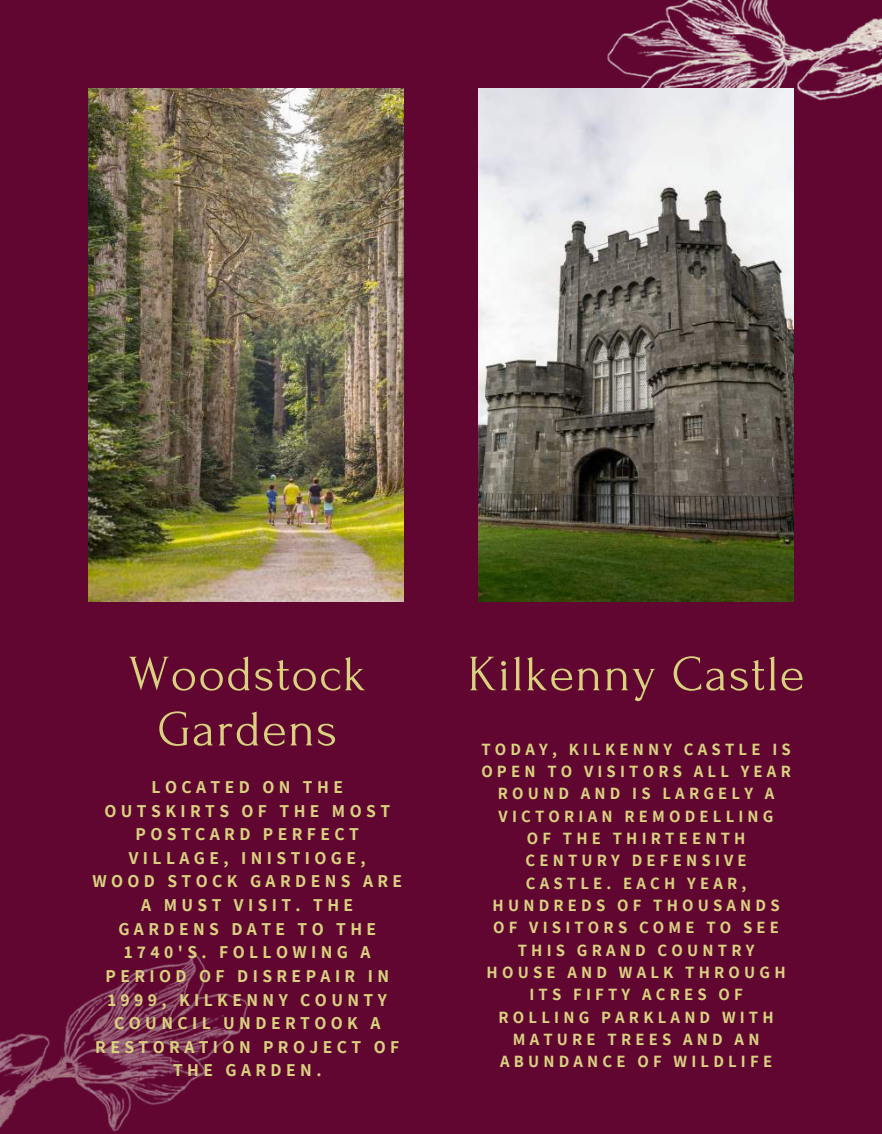
<style>
.page{position:relative;width:882px;height:1134px;background:#600630}
.page>*{position:absolute;margin:0;border:0;box-sizing:border-box;transform-origin:0 0}
.t1{font:50.75px/55.1px "Forum";letter-spacing:.025em;color:#d9d180;text-align:center}
.t2{font:700 17.68px/23.6px "Assistant";letter-spacing:.25em;color:#d9d180;text-align:center}
.t3{font:700 16.8px/22.4px "Assistant";letter-spacing:.25em;color:#d9d180;text-align:center}
</style>
<div class="page">
<img style="left:607px;top:0;width:275px;height:101px">
<img style="left:0;top:951px;width:248px;height:181px">
<img style="left:88px;top:88px;width:315px;height:513px">
<img style="left:479px;top:88px;width:315px;height:513px">
<h1 class="t1" style="left:129px;top:647px;width:239px">Woodstock<br>Gardens</h1>
<p class="t2" style="left:92px;top:775px;width:311px">LOCATED ON THE<br>OUTSKIRTS OF THE MOST<br>POSTCARD PERFECT<br>VILLAGE, INISTIOGE,<br>WOOD STOCK GARDENS ARE<br>A MUST VISIT. THE<br>GARDENS DATE TO THE<br>1740'S. FOLLOWING A<br>PERIOD OF DISREPAIR IN<br>1999, KILKENNY COUNTY<br>COUNCIL UNDERTOOK A<br>RESTORATION PROJECT OF<br>THE GARDEN.</p>
<h1 class="t1" style="left:468px;top:647px;width:338px">Kilkenny Castle</h1>
<p class="t3" style="left:481px;top:737px;width:311px">TODAY, KILKENNY CASTLE IS<br>OPEN TO VISITORS ALL YEAR<br>ROUND AND IS LARGELY A<br>VICTORIAN REMODELLING<br>OF THE THIRTEENTH<br>CENTURY DEFENSIVE<br>CASTLE. EACH YEAR,<br>HUNDREDS OF THOUSANDS<br>OF VISITORS COME TO SEE<br>THIS GRAND COUNTRY<br>HOUSE AND WALK THROUGH<br>ITS FIFTY ACRES OF<br>ROLLING PARKLAND WITH<br>MATURE TREES AND AN<br>ABUNDANCE OF WILDLIFE</p>
</div>
